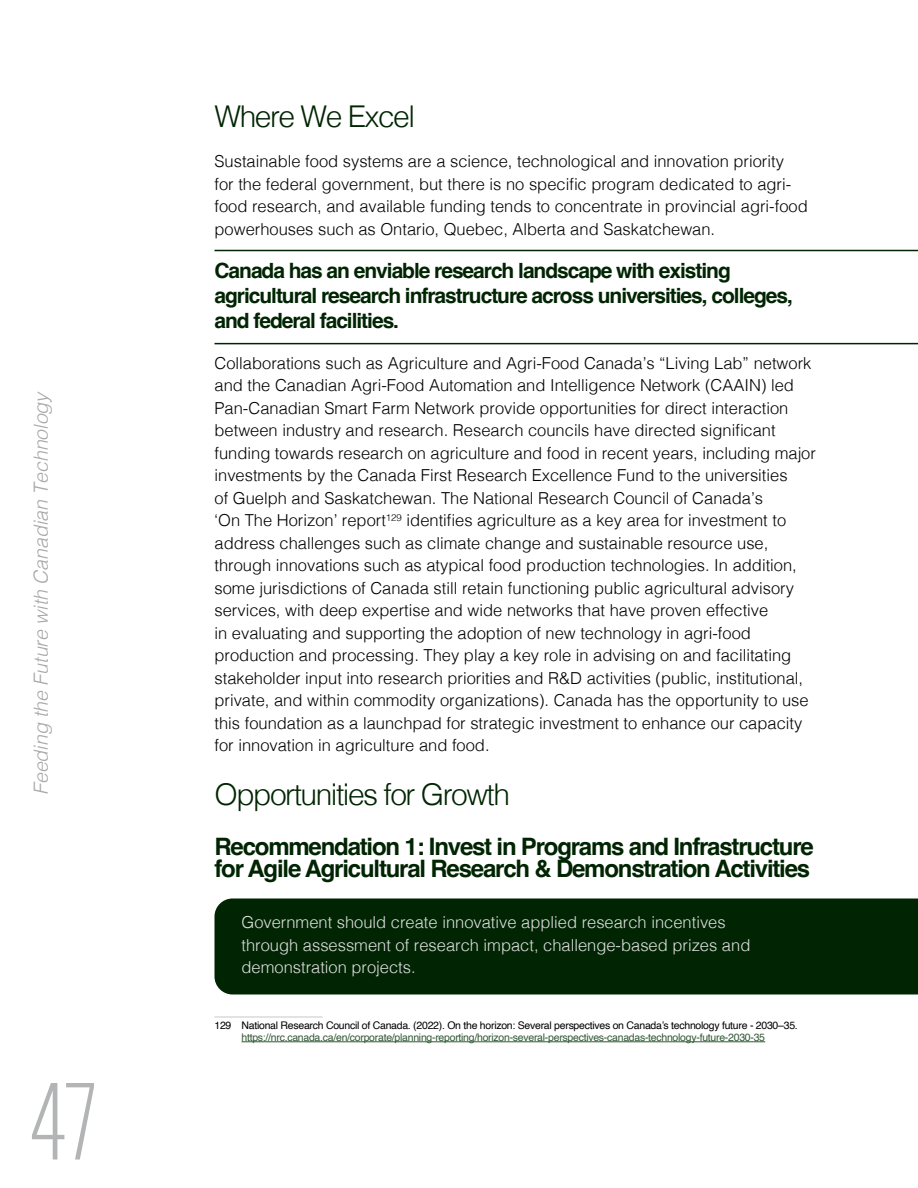
<style>
.page{position:relative;width:918px;height:1188px;background:#fff}
.page>*{position:absolute;margin:0;border:0;box-sizing:border-box;transform-origin:0 0}
.t1{font:300 112.5px "Antarctican Headline";color:#b2b4b6}
.Heading_02{font:300 30px "Helvetica";letter-spacing:-.05em;color:#012503}
.Heading_03{font:700 24px/22.5px "Helvetica";letter-spacing:-.05em;color:#012503}
.Accent_paragraph{font:700 21px/25.2px "Helvetica";letter-spacing:-.05em;color:#012503}
.t2{font:italic 300 19.5px "Helvetica";letter-spacing:-.01em;color:#a9a7a8}
.t3{font:300 16.5px/22.5px "Helvetica";color:#000}
.t4{font:300 16.5px/22.5px "Helvetica";color:#dfdfdf}
.Footnote{font:10.5px/12px "Helvetica";letter-spacing:-.025em;color:#325835;text-align:center}
.s1{color:#000}
</style>
<div class="page">
<div style="left:214px;top:898px;width:704px;height:96px;background:#012503"></div>
<hr style="left:214px;top:1016px;width:108px;height:2px;background:#dadad6">
<hr style="left:242px;top:1042px;width:523px;height:1px;background:#325835">
<hr style="left:214px;top:250px;width:704px;height:1px;background:#012503">
<hr style="left:214px;top:343px;width:704px;height:1px;background:#012503">
<p class="t2" style="left:24px;top:795px;width:405px;rotate:-90deg">Feeding the Future with Canadian Technology</p>
<h1 class="t1" style="left:30px;top:1047px;width:67px">47</h1>
<h2 class="Heading_02" style="left:214px;top:90px;width:202px">Where We Excel</h2>
<p class="t3" style="left:214px;top:149px;width:595px">Sustainable food systems are a science, technological and innovation priority<br>for the federal government, but there is no specific program dedicated to agri&shy;food research, and available funding tends to concentrate in provincial agri-food powerhouses such as Ontario, Quebec, Alberta and Saskatchewan.</p>
<p class="Accent_paragraph" style="left:214px;top:260px;width:580px">Canada has an enviable research landscape with existing agricultural research infrastructure across universities, colleges, and federal facilities.</p>
<p class="t3" style="left:214px;top:350px;width:603px">Collaborations such as Agriculture and Agri-Food Canada’s “Living Lab” network and the Canadian Agri-Food Automation and Intelligence Network (CAAIN) led Pan-Canadian Smart Farm Network provide opportunities for direct interaction between industry and research. Research councils have directed significant funding towards research on agriculture and food in recent years, including major investments by the Canada First Research Excellence Fund to the universities<br>of Guelph and Saskatchewan. The National Research Council of Canada’s<br>‘On The Horizon’ report<sup>129</sup> identifies agriculture as a key area for investment to address challenges such as climate change and sustainable resource use, through innovations such as atypical food production technologies. In addition, some jurisdictions of Canada still retain functioning public agricultural advisory services, with deep expertise and wide networks that have proven effective<br>in evaluating and supporting the adoption of new technology in agri-food production and processing. They play a key role in advising on and facilitating stakeholder input into research priorities and R&amp;D activities (public, institutional, private, and within commodity organizations). Canada has the opportunity to use this foundation as a launchpad for strategic investment to enhance our capacity for innovation in agriculture and food.</p>
<h2 class="Heading_02" style="left:214px;top:769px;width:297px">Opportunities for Growth</h2>
<h3 class="Heading_03" style="left:214px;top:838px;width:601px">Recommendation 1: Invest in Programs and Infrastructure for Agile Agricultural Research &amp; Demonstration Activities</h3>
<p class="t4" style="left:242px;top:910px;width:510px">Government should create innovative applied research incentives through assessment of research impact, challenge-based prizes and demonstration projects.</p>
<p class="Footnote" style="left:214px;top:1020px;width:585px"><span class="s1">129 National Research Council of Canada. (2022). On the horizon: Several perspectives on Canada’s technology future - 2030–35. </span>https://nrc.canada.ca/en/corporate/planning-reporting/horizon-several-perspectives-canadas-technology-future-2030-35</p>
</div>
